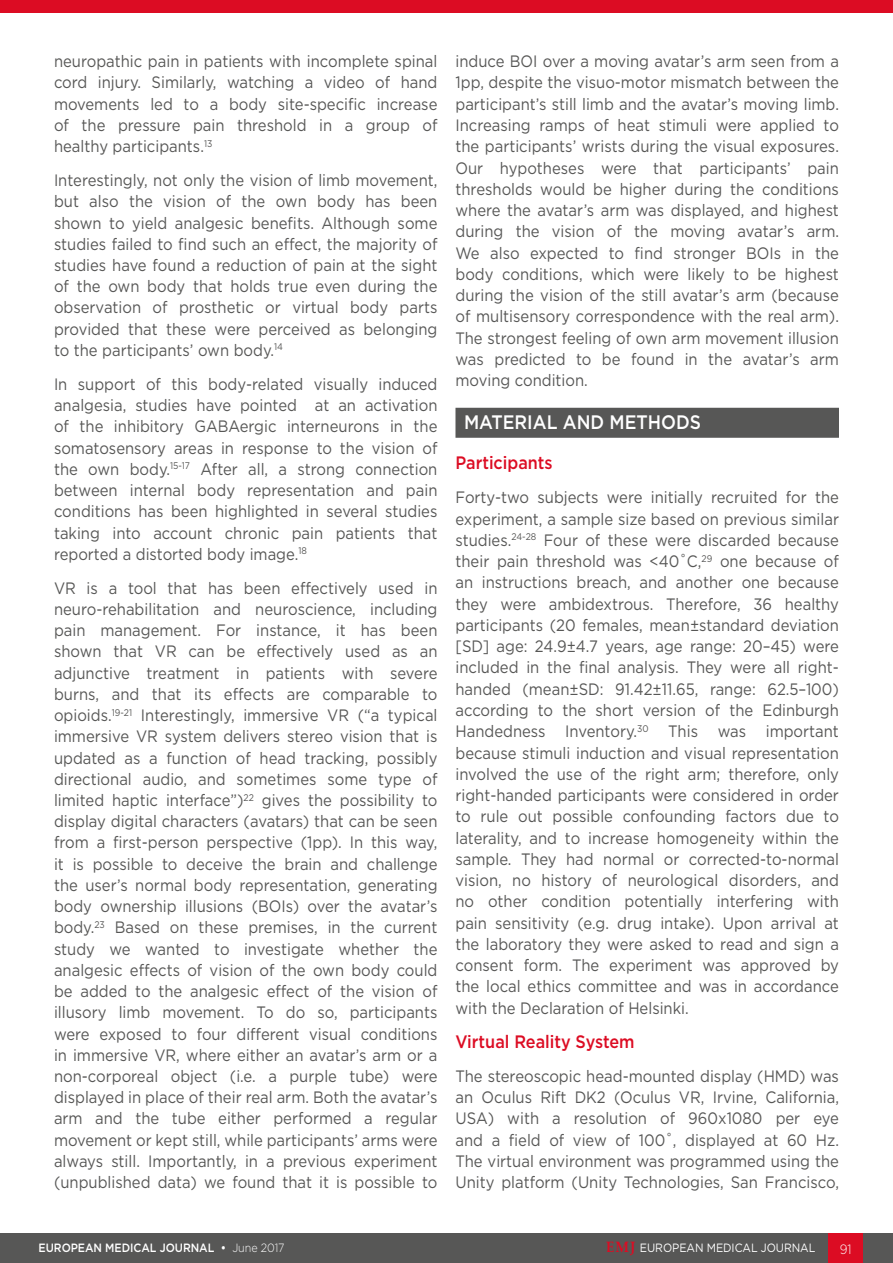
<style>
.page{position:relative;width:893px;height:1263px;background:#fff}
.page>*{position:absolute;margin:0;border:0;box-sizing:border-box;transform-origin:0 0}
._8__Heading_1{font:500 19.5px "Gotham";color:#fff;scale:.9 1}
._9__Heading_2{font:500 18px "Gotham";color:#dc0c23;scale:.9 1}
._11__Main_text{font:16.5px/21.3px "Gotham";color:#575756;text-align:justify;scale:.9 1}
.t1{font:300 13.5px "Gotham";color:#fff;scale:.9 1}
.t2{font:500 12px "Gotham";letter-spacing:-.005em;color:#fff;scale:.9 1}
.t3{font:12px "Gotham";letter-spacing:-.005em;color:#fff;scale:.9 1}
.s1{font-weight:300}
.s2{font-family:"Palatino Linotype";font-weight:700;font-size:15px;color:#dc0c23}
</style>
<div class="page">
<div style="left:0;top:1233px;width:893px;height:30px;background:#575756"></div>
<div style="left:829px;top:1233px;width:34px;height:30px;background:#dc0c23"></div>
<div style="left:0;top:0;width:893px;height:12px;background:#dc0c23"></div>
<div style="left:455px;top:408px;width:384px;height:30px;background:#575756"></div>
<p class="_11__Main_text" style="left:54px;top:50px;width:428px">neuropathic pain in patients with incomplete spinal cord injury. Similarly, watching a video of hand movements led to a body site-specific increase of the pressure pain threshold in a group of healthy participants.<sup>13</sup></p>
<p class="_11__Main_text" style="left:54px;top:169px;width:428px">Interestingly, not only the vision of limb movement, but also the vision of the own body has been shown to yield analgesic benefits. Although some studies failed to find such an effect, the majority of studies have found a reduction of pain at the sight of the own body that holds true even during the observation of prosthetic or virtual body parts provided that these were perceived as belonging to the participants’ own body.<sup>14</sup></p>
<p class="_11__Main_text" style="left:54px;top:373px;width:428px">In support of this body-related visually induced analgesia, studies have pointed at an activation of the inhibitory GABAergic interneurons in the somatosensory areas in response to the vision of the own body.<sup>15-17</sup> After all, a strong connection between internal body representation and pain conditions has been highlighted in several studies taking into account chronic pain patients that reported a distorted body image.<sup>18</sup></p>
<p class="_11__Main_text" style="left:54px;top:577px;width:428px">VR is a tool that has been effectively used in neuro-rehabilitation and neuroscience, including pain management. For instance, it has been shown that VR can be effectively used as an adjunctive treatment in patients with severe burns, and that its effects are comparable to opioids.<sup>19-21</sup> Interestingly, immersive VR (“a typical immersive VR system delivers stereo vision that is updated as a function of head tracking, possibly directional audio, and sometimes some type of limited haptic interface”)<sup>22</sup> gives the possibility to display digital characters (avatars) that can be seen from a first-person perspective (1pp). In this way, it is possible to deceive the brain and challenge the user’s normal body representation, generating body ownership illusions (BOIs) over the avatar’s body.<sup>23</sup> Based on these premises, in the current study we wanted to investigate whether the analgesic effects of vision of the own body could be added to the analgesic effect of the vision of illusory limb movement. To do so, participants were exposed to four different visual conditions in immersive VR, where either an avatar’s arm or a non-corporeal object (i.e. a purple tube) were displayed in place of their real arm. Both the avatar’s arm and the tube either performed a regular movement or kept still, while participants’ arms were always still. Importantly, in a previous experiment (unpublished data) we found that it is possible to</p>
<p class="_11__Main_text" style="left:455px;top:50px;width:428px">induce BOI over a moving avatar’s arm seen from a 1pp, despite the visuo-motor mismatch between the participant’s still limb and the avatar’s moving limb.<br>Increasing ramps of heat stimuli were applied to the participants’ wrists during the visual exposures.<br>Our hypotheses were that participants’ pain thresholds would be higher during the conditions where the avatar’s arm was displayed, and highest during the vision of the moving avatar’s arm.<br>We also expected to find stronger BOIs in the body conditions, which were likely to be highest during the vision of the still avatar’s arm (because of multisensory correspondence with the real arm).<br>The strongest feeling of own arm movement illusion was predicted to be found in the avatar’s arm moving condition.</p>
<p class="_8__Heading_1" style="left:464px;top:410px;width:265px">MATERIAL AND METHODS</p>
<p class="_9__Heading_2" style="left:455px;top:451px;width:110px">Participants</p>
<p class="_11__Main_text" style="left:455px;top:486px;width:428px">Forty-two subjects were initially recruited for the experiment, a sample size based on previous similar studies.<sup>24-28</sup> Four of these were discarded because their pain threshold was &lt;40˚C,<sup>29</sup> one because of an instructions breach, and another one because they were ambidextrous. Therefore, 36 healthy participants (20 females, mean±standard deviation [SD] age: 24.9±4.7 years, age range: 20–45) were included in the final analysis. They were all right&shy;handed (mean±SD: 91.42±11.65, range: 62.5–100) according to the short version of the Edinburgh Handedness Inventory.<sup>30</sup> This was important because stimuli induction and visual representation involved the use of the right arm; therefore, only right-handed participants were considered in order to rule out possible confounding factors due to laterality, and to increase homogeneity within the sample. They had normal or corrected-to-normal vision, no history of neurological disorders, and no other condition potentially interfering with pain sensitivity (e.g. drug intake). Upon arrival at the laboratory they were asked to read and sign a consent form. The experiment was approved by the local ethics committee and was in accordance with the Declaration of Helsinki.</p>
<p class="_9__Heading_2" style="left:455px;top:1030px;width:201px">Virtual Reality System</p>
<p class="_11__Main_text" style="left:455px;top:1065px;width:428px">The stereoscopic head-mounted display (HMD) was an Oculus Rift DK2 (Oculus VR, Irvine, California, USA) with a resolution of 960x1080 per eye and a field of view of 100˚, displayed at 60 Hz.<br>The virtual environment was programmed using the Unity platform (Unity Technologies, San Francisco,</p>
<p class="t2" style="left:39px;top:1240px;width:275px">EUROPEAN MEDICAL JOURNAL • <span class="s1">June 2017</span></p>
<p class="t3" style="left:606px;top:1240px;width:234px"><span class="s2">EMJ</span> EUROPEAN MEDICAL JOURNAL</p>
<p class="t1" style="left:840px;top:1240px;width:15px">91</p>
</div>
